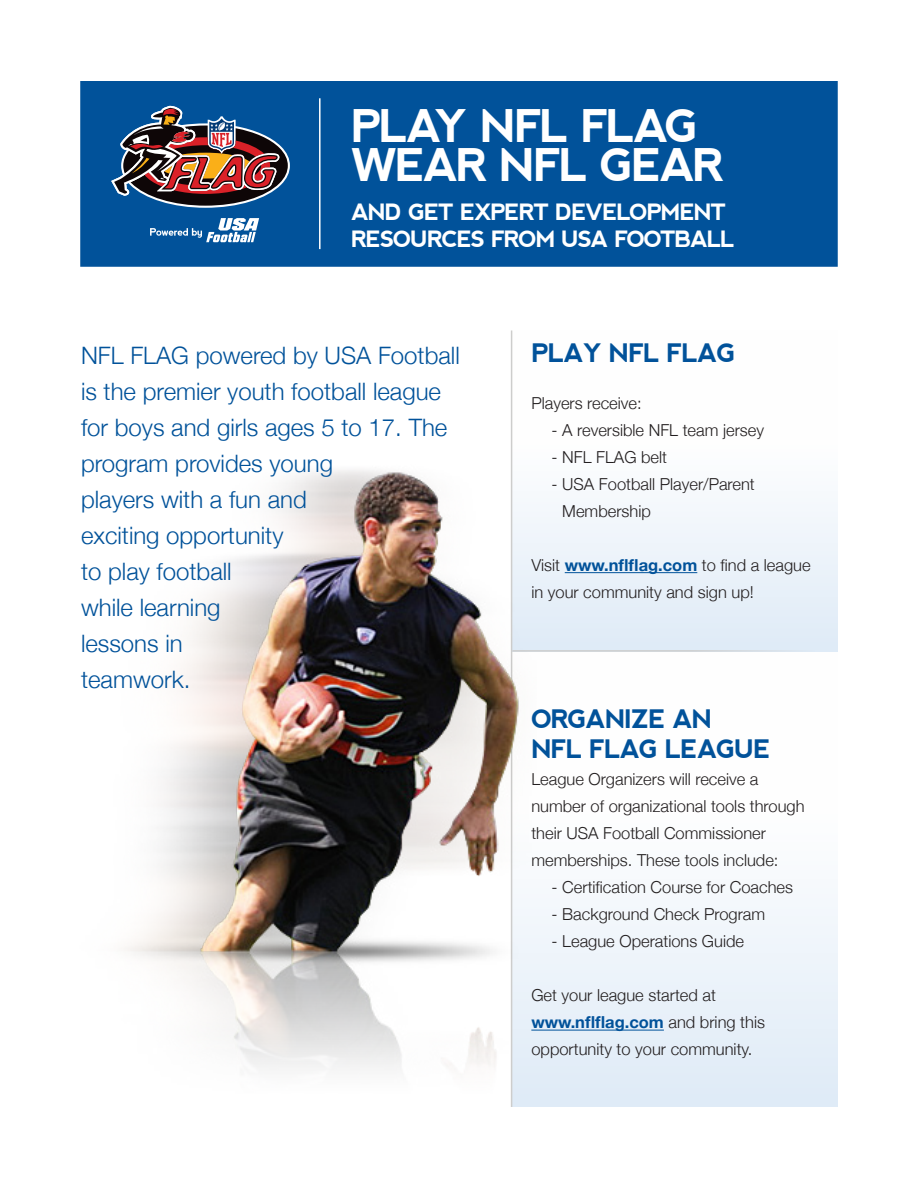
<style>
.page{position:relative;width:918px;height:1188px;background:#fff}
.page>*{position:absolute;margin:0;border:0;box-sizing:border-box;transform-origin:0 0}
.t1{font:700 45px "nevis";letter-spacing:-.065em;color:#fff}
.t2{font:700 25.5px "nevis";letter-spacing:-.04em;color:#01529a}
.t3{font:300 24px/36px "Helvetica Neue";color:#01529a}
.t4{font:700 22.5px/27px "nevis";letter-spacing:-.055em;color:#fff}
.t5{font:300 16.5px/27px "Helvetica Neue";color:#231f20}
.s1{font-weight:700;color:#01529a}
</style>
<div class="page">
<div style="left:511px;top:330px;width:327px;height:322px;background:linear-gradient(to bottom,#fff,#e2edf8)"></div>
<div style="left:511px;top:652px;width:327px;height:455px;background:linear-gradient(to bottom,#fff,#e2edf8)"></div>
<div style="left:80px;top:81px;width:758px;height:186px;background:#01529a;border:2px solid #01529a"></div>
<hr style="left:511px;top:330px;width:1px;height:777px;background:#cdcdcc">
<hr style="left:319px;top:98px;width:2px;height:151px;background:#fff">
<hr style="left:512px;top:650px;width:303px;height:2px;background:#cdcdcc">
<hr style="left:531px;top:1030px;width:133px;height:1px;background:#01529a">
<hr style="left:565px;top:572px;width:132px;height:1px;background:#01529a">
<svg style="left:111px;top:105px;width:179px;height:103px"></svg>
<svg style="left:150px;top:218px;width:109px;height:24px"></svg>
<img style="left:124px;top:464px;width:412px;height:643px">
<p class="t1" style="left:351px;top:100px;width:349px">PLAY NFL FLAG</p>
<p class="t1" style="left:351px;top:139px;width:375px">WEAR NFL GEAR</p>
<p class="t4" style="left:351px;top:199px;width:386px">AND GET EXPERT DEVELOPMENT<br>RESOURCES FROM USA FOOTBALL</p>
<p class="t3" style="left:81px;top:336px;width:380px">NFL FLAG powered by USA Football is the premier youth football league for boys and girls ages 5 to 17. The program provides young<br>players with a fun and<br>exciting opportunity<br>to play football<br>while learning<br>lessons in<br>teamwork.</p>
<p class="t2" style="left:531px;top:339px;width:206px">PLAY NFL FLAG</p>
<p class="t5" style="left:531px;top:389px;width:112px">Players receive:</p>
<p class="t5" style="left:552px;top:416px;width:214px">- A reversible NFL team jersey</p>
<p class="t5" style="left:552px;top:443px;width:117px">- NFL FLAG belt</p>
<p class="t5" style="left:562px;top:470px;width:194px;text-indent:-11px">- USA Football Player/Parent<br>Membership</p>
<p class="t5" style="left:531px;top:551px;width:281px">Visit <span class="s1">www.nflflag.com</span> to find a league in your community and sign up!</p>
<p class="t2" style="left:531px;top:704px;width:183px">ORGANIZE AN</p>
<p class="t2" style="left:531px;top:735px;width:241px">NFL FLAG LEAGUE</p>
<p class="t5" style="left:531px;top:765px;width:275px">League Organizers will receive a number of organizational tools through their USA Football Commissioner memberships. These tools include:</p>
<p class="t5" style="left:552px;top:873px;width:243px">- Certification Course for Coaches</p>
<p class="t5" style="left:552px;top:900px;width:215px">- Background Check Program</p>
<p class="t5" style="left:552px;top:927px;width:194px">- League Operations Guide</p>
<p class="t5" style="left:531px;top:981px;width:186px">Get your league started at</p>
<p class="t5" style="left:531px;top:1008px;width:235px"><span class="s1">www.nflflag.com</span> and bring this opportunity to your community.</p>
</div>
